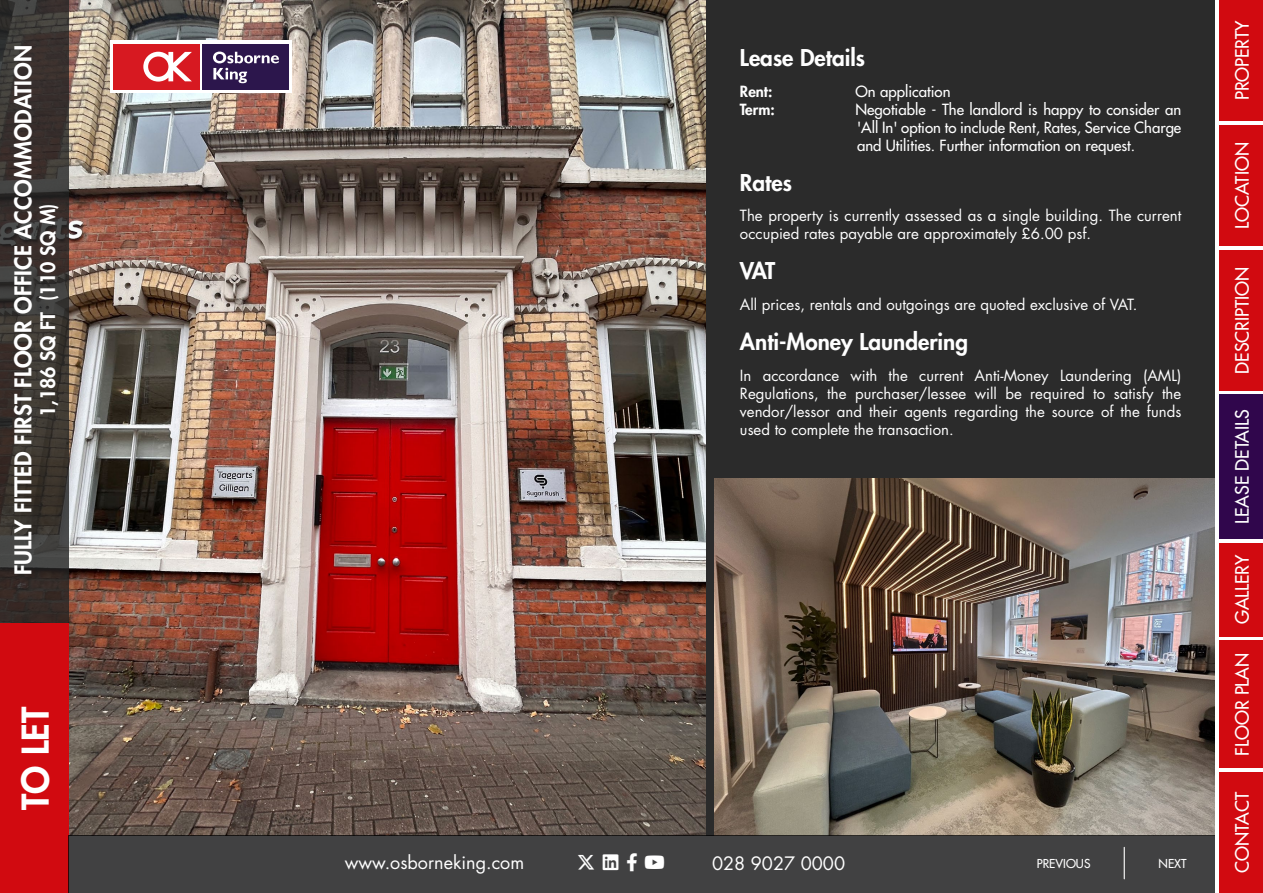
<style>
.page{position:relative;width:1263px;height:893px;background:#fff}
.page>*{position:absolute;margin:0;border:0;box-sizing:border-box;transform-origin:0 0}
.t1{font:800 36px "Futura Std";color:#fff}
.t2{font:800 22.5px "Futura Std";color:#fff}
.t3{font:800 19.5px "Futura Std";color:#fff}
.t4{font:500 18px "Futura Std";color:#fff}
.t5{font:18px "Futura Std";color:#fff}
.t6{font:18px "Font Awesome 6 Brands";color:#fff}
.t7{font:15px/18px "Futura Std";color:#fff}
.t8{font:500 15px/18px "Futura Std";color:#fff;text-align:justify}
.t9{font:800 15px "Futura Std";color:#fff}
.t10{font:500 12px "Futura Std";color:#fff}
</style>
<div class="page">
<div style="left:0;top:0;width:1215px;height:835px;background:#2b2b2b"></div>
<img style="left:68px;top:0;width:637px;height:835px">
<img style="left:714px;top:478px;width:501px;height:357px">
<div style="left:1219px;top:0;width:44px;height:121px;background:#d10a10"></div>
<div style="left:1219px;top:125px;width:44px;height:121px;background:#d10a10"></div>
<div style="left:1219px;top:250px;width:44px;height:140px;background:#d10a10"></div>
<div style="left:1219px;top:640px;width:44px;height:128px;background:#d10a10"></div>
<svg style="left:0;top:0;width:68px;height:623px;fill:#39312d"></svg>
<div style="left:0;top:623px;width:68px;height:270px;background:#d10a10"></div>
<svg style="left:111px;top:40px;width:181px;height:53px;background:#eddee2"></svg>
<div style="left:203px;top:44px;width:86px;height:45px;background:#2c164c"></div>
<svg style="left:213px;top:52px;width:66px;height:31px"></svg>
<div style="left:114px;top:44px;width:86px;height:45px;background:#d71921"></div>
<svg style="left:143px;top:52px;width:49px;height:30px"></svg>
<div style="left:1219px;top:543px;width:44px;height:93px;background:#d10a10"></div>
<div style="left:1219px;top:772px;width:44px;height:121px;background:#d10a10"></div>
<div style="left:1219px;top:394px;width:44px;height:145px;background:#30064c"></div>
<div style="left:68px;top:835px;width:1147px;height:58px;background:#414142"></div>
<hr style="left:1124px;top:847px;width:1px;height:32px;background:#fff">
<h2 class="t2" style="left:9px;top:575px;width:532px;rotate:-90deg">FULLY FITTED FIRST FLOOR OFFICE ACCOMMODATION</h2>
<h3 class="t3" style="left:35px;top:417px;width:216px;rotate:-90deg">1,186 SQ FT (110 SQ M)</h3>
<h1 class="t1" style="left:13px;top:810px;width:105px;rotate:-90deg">TO LET</h1>
<h2 class="t2" style="left:740px;top:44px;width:127px">Lease Details</h2>
<p class="t9" style="left:740px;top:82px;width:34px">Rent:</p>
<p class="t8" style="left:855px;top:82px;width:97px">On application</p>
<p class="t9" style="left:740px;top:100px;width:36px">Term:</p>
<p class="t8" style="left:855px;top:100px;width:327px">Negotiable - The landlord is happy to consider an 'All In' option to include Rent, Rates, Service Charge and Utilities. Further information on request.</p>
<h2 class="t2" style="left:740px;top:168px;width:53px">Rates</h2>
<p class="t7" style="left:740px;top:207px;width:443px">The property is currently assessed as a single building. The current occupied rates payable are approximately £6.00 psf.</p>
<h2 class="t2" style="left:740px;top:257px;width:37px">VAT</h2>
<p class="t7" style="left:740px;top:296px;width:399px">All prices, rentals and outgoings are quoted exclusive of VAT.</p>
<h2 class="t2" style="left:740px;top:327px;width:230px">Anti-Money Laundering</h2>
<p class="t7" style="left:740px;top:366px;width:443px;text-align:justify">In accordance with the current Anti-Money Laundering (AML)<br>Regulations, the purchaser/lessee will be required to satisfy the vendor/lessor and their agents regarding the source of the funds used to complete the transaction.</p>
<p class="t5" style="left:345px;top:851px;width:181px">www.osborneking.com</p>
<p class="t6" style="left:644px;top:853px;width:22px">□◆▼◆</p>
<p class="t5" style="left:712px;top:852px;width:135px">028 9027 0000</p>
<p class="t10" style="left:1037px;top:856px;width:55px">PREVIOUS</p>
<p class="t10" style="left:1158px;top:856px;width:30px">NEXT</p>
<p class="t4" style="left:1231px;top:100px;width:82px;rotate:-90deg">PROPERTY</p>
<p class="t4" style="left:1231px;top:229px;width:88px;rotate:-90deg">LOCATION</p>
<p class="t4" style="left:1231px;top:374px;width:109px;rotate:-90deg">DESCRIPTION</p>
<p class="t4" style="left:1231px;top:524px;width:116px;rotate:-90deg">LEASE DETAILS</p>
<p class="t4" style="left:1231px;top:624px;width:71px;rotate:-90deg">GALLERY</p>
<p class="t4" style="left:1231px;top:756px;width:104px;rotate:-90deg">FLOOR PLAN</p>
<p class="t4" style="left:1231px;top:873px;width:82px;rotate:-90deg">CONTACT</p>
</div>
